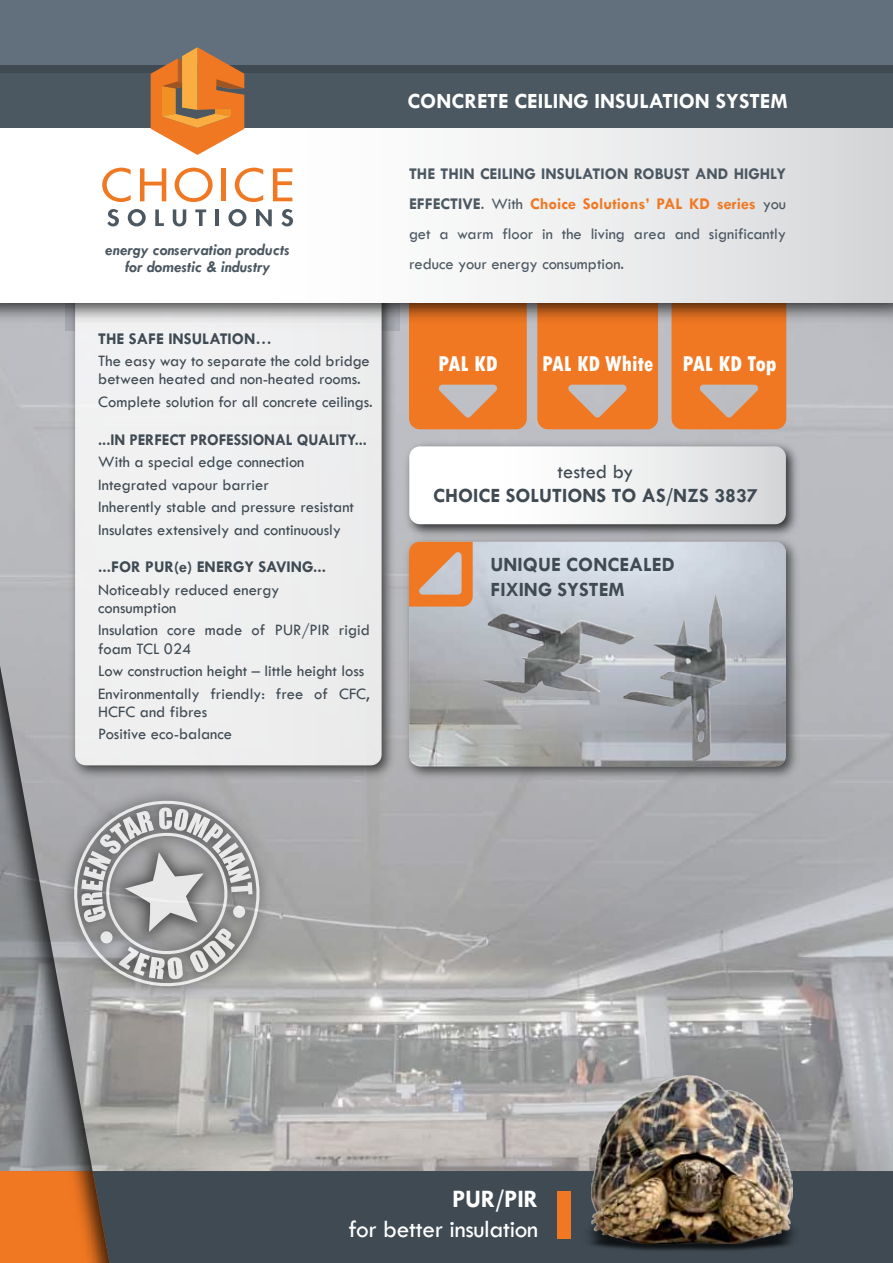
<style>
.page{position:relative;width:893px;height:1263px;background:#fff}
.page>*{position:absolute;margin:0;border:0;box-sizing:border-box;transform-origin:0 0}
.t1{font:25.35px "Tw Cen";letter-spacing:-.015em;color:#fff}
.t2{font:700 25.35px "Tw Cen";letter-spacing:-.015em;color:#fff}
.t3{font:800 condensed 22.5px "Tw Cen";color:#fff}
.t4{font:700 21.9px "Tw Cen";color:#fff}
.t5{font:700 20.4px/24.6px "Tw Cen";color:#3f4a53}
.t6{font:20.4px "Tw Cen";color:#3f4a53}
.t7{font:16.5px/22.5px "Tw Cen";color:#3f4a53}
.t8{font:16.5px/30px "Tw Cen";color:#4b5761;text-align:justify}
.t9{font:italic 700 16.5px/16.5px "Tw Cen";color:#4b5761;text-align:center}
.t10{font:700 16.5px "Tw Cen";letter-spacing:-.005em;color:#3f4a53}
.t11{font:700 16.5px "Tw Cen";letter-spacing:-.005em;color:#3f4a53;scale:.96 1}
.s1{font-weight:700}
.s2{font-weight:700;color:#f17822}
</style>
<div class="page">
<img style="left:0;top:330px;width:893px;height:841px">
<svg style="left:409px;top:330px;width:118px;height:99px;background:#eb7f32"></svg>
<svg style="left:537px;top:330px;width:121px;height:99px;background:#eb7f32"></svg>
<svg style="left:672px;top:330px;width:114px;height:99px;background:#eb7f32"></svg>
<img style="left:66px;top:330px;width:334px;height:454px">
<div style="left:75px;top:330px;width:307px;height:435px;background:#efeff0"></div>
<img style="left:400px;top:437px;width:404px;height:96px">
<svg style="left:409px;top:446px;width:377px;height:78px"></svg>
<img style="left:400px;top:533px;width:404px;height:251px">
<img style="left:0;top:303px;width:893px;height:27px">
<div style="left:0;top:0;width:893px;height:303px;background:linear-gradient(to right,#fff,#dcddde)"></div>
<div style="left:0;top:0;width:893px;height:128px;background:#62707d"></div>
<div style="left:0;top:65px;width:893px;height:55px;background:#3f4a53"></div>
<div style="left:0;top:74px;width:893px;height:54px;background:#4b5761"></div>
<svg style="left:151px;top:47px;width:93px;height:108px"></svg>
<svg style="left:107px;top:209px;width:12px;height:17px"></svg>
<svg style="left:128px;top:209px;width:18px;height:17px"></svg>
<svg style="left:155px;top:209px;width:9px;height:17px"></svg>
<svg style="left:173px;top:209px;width:13px;height:17px"></svg>
<svg style="left:195px;top:209px;width:11px;height:17px"></svg>
<hr style="left:215px;top:209px;width:4px;height:17px;background:#4b5761">
<svg style="left:228px;top:209px;width:18px;height:17px"></svg>
<svg style="left:256px;top:209px;width:16px;height:17px"></svg>
<svg style="left:281px;top:209px;width:12px;height:17px"></svg>
<svg style="left:102px;top:168px;width:29px;height:34px"></svg>
<svg style="left:140px;top:168px;width:26px;height:33px"></svg>
<svg style="left:175px;top:168px;width:38px;height:34px"></svg>
<div style="left:221px;top:168px;width:5px;height:33px;background:#f17822"></div>
<svg style="left:235px;top:168px;width:28px;height:34px"></svg>
<svg style="left:273px;top:168px;width:19px;height:33px"></svg>
<div style="left:109px;top:1171px;width:784px;height:92px;background:#3f4a53"></div>
<div style="left:557px;top:1191px;width:14px;height:47px;background:#f17822"></div>
<img style="left:576px;top:1196px;width:230px;height:57px">
<img style="left:591px;top:1075px;width:201px;height:168px">
<svg style="left:0;top:591px;width:93px;height:75px;fill:#b5b7ba"></svg>
<img style="left:0;top:666px;width:109px;height:597px">
<img style="left:409px;top:542px;width:377px;height:224px">
<svg style="left:409px;top:542px;width:64px;height:65px;background:#e38f54"></svg>
<img style="left:478px;top:586px;width:256px;height:184px">
<img style="left:25px;top:751px;width:284px;height:284px">
<svg style="left:66px;top:793px;width:202px;height:201px;background:#a9a9aa"></svg>
<p class="t9" style="left:105px;top:241px;width:186px">energy conservation products for domestic &amp; industry</p>
<p class="t10" style="left:98px;top:329px;width:175px">THE SAFE INSULATION…</p>
<p class="t7" style="left:98px;top:352px;width:273px;line-height:18px">The easy way to separate the cold bridge between heated and non-heated rooms.</p>
<p class="t7" style="left:98px;top:390px;width:276px">Complete solution for all concrete ceilings.</p>
<p class="t11" style="left:98px;top:429px;width:281px">...IN PERFECT PROFESSIONAL QUALITY...</p>
<p class="t7" style="left:98px;top:451px;width:257px">With a special edge connection Integrated vapour barrier<br>Inherently stable and pressure resistant Insulates extensively and continuously</p>
<p class="t10" style="left:98px;top:557px;width:229px">...FOR PUR(e) ENERGY SAVING...</p>
<p class="t7" style="left:98px;top:581px;width:183px;line-height:18px">Noticeably reduced energy consumption</p>
<p class="t7" style="left:98px;top:621px;width:273px;line-height:18px">Insulation core made of PUR/PIR rigid foam TCL 024</p>
<p class="t7" style="left:98px;top:659px;width:273px">Low construction height – little height loss<br>Environmentally friendly: free of CFC,</p>
<p class="t7" style="left:98px;top:700px;width:135px">HCFC and fibres<br>Positive eco-balance</p>
<h3 class="t4" style="left:408px;top:87px;width:382px">CONCRETE CEILING INSULATION SYSTEM</h3>
<p class="t8" style="left:409px;top:159px;width:379px"><span class="s1">THE THIN CEILING INSULATION ROBUST AND HIGHLY EFFECTIVE</span>. With <span class="s2">Choice Solutions’ PAL KD series</span> you get a warm floor in the living area and significantly reduce your energy consumption.</p>
<h2 class="t3" style="left:438px;top:350px;width:61px">PAL KD</h2>
<h2 class="t3" style="left:542px;top:350px;width:113px">PAL KD White</h2>
<h2 class="t3" style="left:682px;top:350px;width:96px">PAL KD Top</h2>
<p class="t6" style="left:558px;top:459px;width:77px">tested by</p>
<p class="t5" style="left:433px;top:483px;width:326px">CHOICE SOLUTIONS TO AS/NZS 3837</p>
<p class="t5" style="left:491px;top:552px;width:186px">UNIQUE CONCEALED<br>FIXING SYSTEM</p>
<h1 class="t2" style="left:452px;top:1183px;width:88px">PUR/PIR</h1>
<h1 class="t1" style="left:349px;top:1214px;width:191px">for better insulation</h1>
</div>
